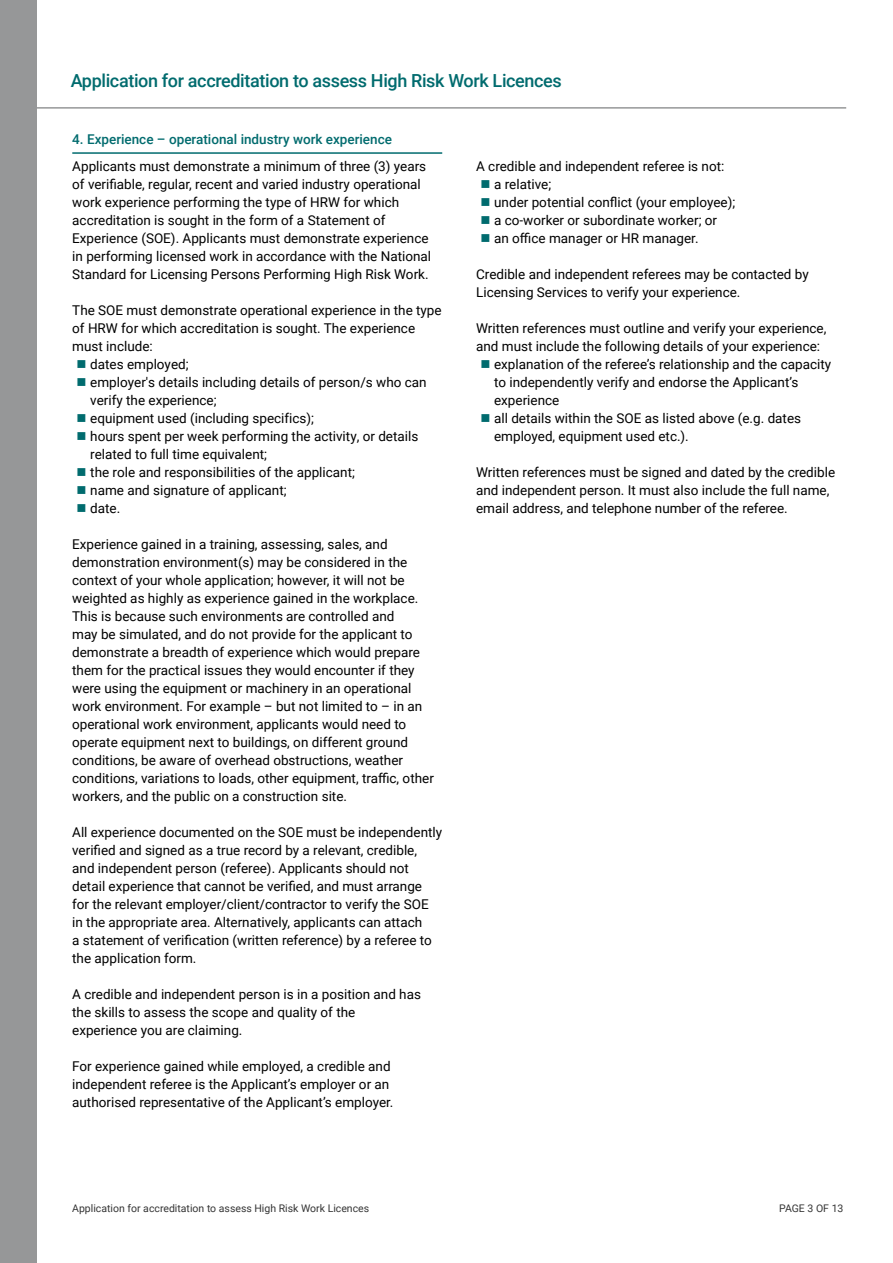
<style>
.page{position:relative;width:893px;height:1263px;background:#fff}
.page>*{position:absolute;margin:0;border:0;box-sizing:border-box;transform-origin:0 0}
.t1{font:500 18px "Roboto";letter-spacing:-.02em;color:#006b6e}
.t2{font:13.5px/18px "Roboto";color:#000}
.t3{font:500 13.5px "Roboto";color:#006b6e}
.t4{font:10.5px "Roboto";color:#000}
</style>
<div class="page">
<div style="left:1px;top:0;width:36px;height:1263px;background:#969798"></div>
<hr style="left:26px;top:107px;width:820px;height:2px;background:#969798">
<hr style="left:72px;top:152px;width:370px;height:2px;background:#006b6e">
<h1 class="t1" style="left:71px;top:68px;width:493px">Application for accreditation to assess High Risk Work Licences</h1>
<p class="t3" style="left:72px;top:130px;width:321px">4. Experience – operational industry work experience</p>
<p class="t2" style="left:72px;top:157px;width:360px">Applicants must demonstrate a minimum of three (3) years of verifiable, regular, recent and varied industry operational work experience performing the type of HRW for which accreditation is sought in the form of a Statement of Experience (SOE). Applicants must demonstrate experience in performing licensed work in accordance with the National Standard for Licensing Persons Performing High Risk Work.</p>
<p class="t2" style="left:72px;top:301px;width:371px">The SOE must demonstrate operational experience in the type</p>
<p class="t2" style="left:72px;top:319px;width:344px">of HRW for which accreditation is sought. The experience</p>
<p class="t2" style="left:72px;top:337px;width:82px">must include:</p>
<p class="t2" style="left:90px;top:355px;width:100px">dates employed;</p>
<p class="t2" style="left:90px;top:373px;width:338px">employer's details including details of person/s who can</p>
<p class="t2" style="left:90px;top:391px;width:128px">verify the experience;</p>
<p class="t2" style="left:90px;top:409px;width:225px">equipment used (including specifics);</p>
<p class="t2" style="left:90px;top:427px;width:330px">hours spent per week performing the activity, or details</p>
<p class="t2" style="left:90px;top:445px;width:178px">related to full time equivalent;</p>
<p class="t2" style="left:90px;top:463px;width:266px">the role and responsibilities of the applicant;</p>
<p class="t2" style="left:90px;top:481px;width:198px">name and signature of applicant;</p>
<p class="t2" style="left:90px;top:499px;width:32px">date.</p>
<p class="t2" style="left:72px;top:535px;width:363px">Experience gained in a training, assessing, sales, and demonstration environment(s) may be considered in the context of your whole application; however, it will not be weighted as highly as experience gained in the workplace.<br>This is because such environments are controlled and<br>may be simulated, and do not provide for the applicant to demonstrate a breadth of experience which would prepare them for the practical issues they would encounter if they were using the equipment or machinery in an operational work environment. For example – but not limited to – in an operational work environment, applicants would need to operate equipment next to buildings, on different ground conditions, be aware of overhead obstructions, weather conditions, variations to loads, other equipment, traffic, other workers, and the public on a construction site.</p>
<p class="t2" style="left:72px;top:823px;width:371px">All experience documented on the SOE must be independently verified and signed as a true record by a relevant, credible, and independent person (referee). Applicants should not detail experience that cannot be verified, and must arrange for the relevant employer/client/contractor to verify the SOE in the appropriate area. Alternatively, applicants can attach<br>a statement of verification (written reference) by a referee to the application form.</p>
<p class="t2" style="left:72px;top:985px;width:350px">A credible and independent person is in a position and has the skills to assess the scope and quality of the experience you are claiming.</p>
<p class="t2" style="left:72px;top:1057px;width:323px">For experience gained while employed, a credible and independent referee is the Applicant’s employer or an authorised representative of the Applicant’s employer.</p>
<p class="t2" style="left:494px;top:157px;width:243px;text-indent:-18px">A credible and independent referee is not:<br>a relative;<br>under potential conflict (your employee); a co-worker or subordinate worker; or an office manager or HR manager.</p>
<p class="t2" style="left:476px;top:265px;width:334px">Credible and independent referees may be contacted by<br>Licensing Services to verify your experience.</p>
<p class="t2" style="left:476px;top:319px;width:352px">Written references must outline and verify your experience,</p>
<p class="t2" style="left:476px;top:337px;width:346px">and must include the following details of your experience:</p>
<p class="t2" style="left:494px;top:355px;width:339px">explanation of the referee’s relationship and the capacity</p>
<p class="t2" style="left:494px;top:373px;width:306px">to independently verify and endorse the Applicant’s</p>
<p class="t2" style="left:494px;top:391px;width:67px">experience</p>
<p class="t2" style="left:494px;top:409px;width:309px">all details within the SOE as listed above (e.g. dates</p>
<p class="t2" style="left:494px;top:427px;width:196px">employed, equipment used etc.).</p>
<p class="t2" style="left:476px;top:463px;width:361px">Written references must be signed and dated by the credible and independent person. It must also include the full name, email address, and telephone number of the referee.</p>
<p class="t4" style="left:72px;top:1201px;width:299px">Application for accreditation to assess High Risk Work Licences</p>
<p class="t4" style="left:779px;top:1201px;width:66px">PAGE 3 OF 13</p>
</div>
